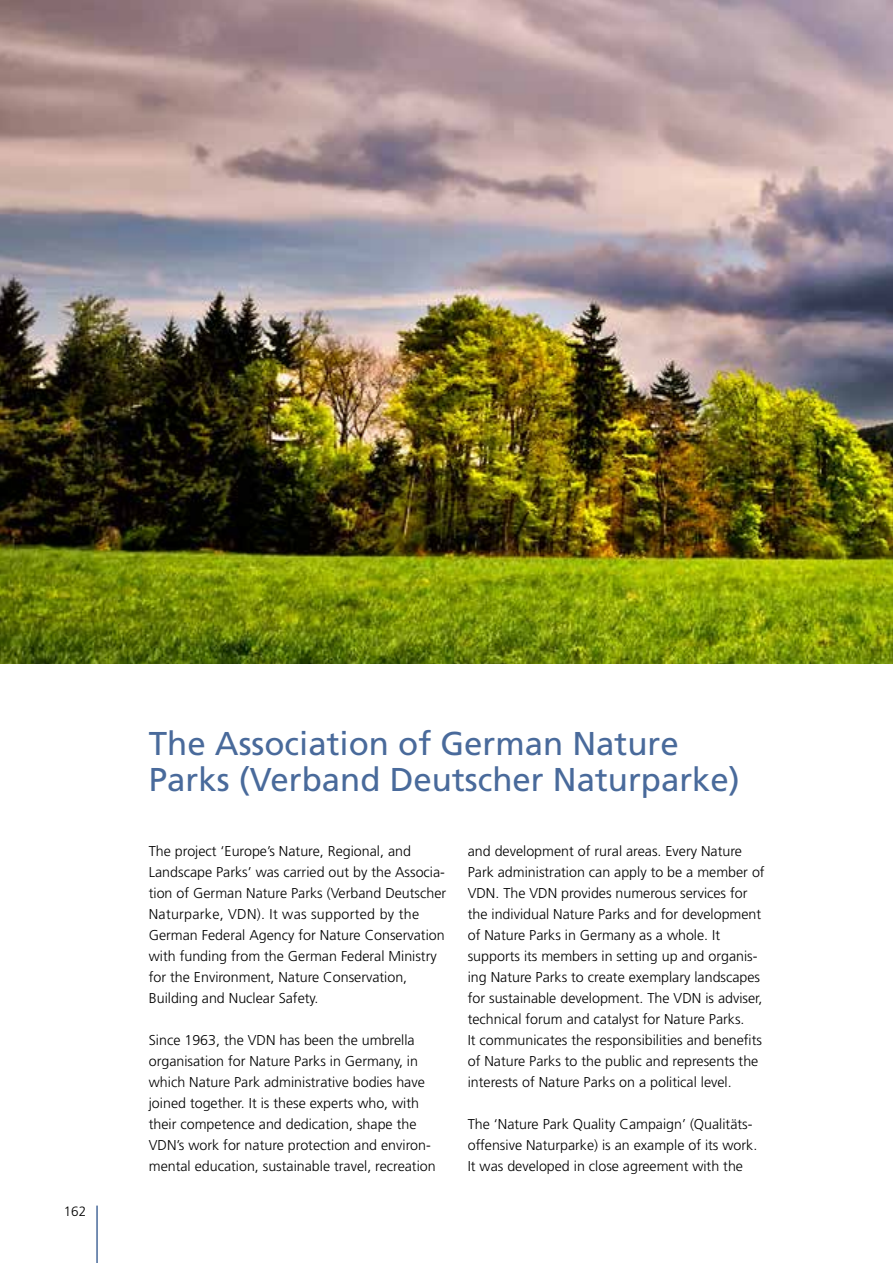
<style>
.page{position:relative;width:893px;height:1263px;background:#fff}
.page>*{position:absolute;margin:0;border:0;box-sizing:border-box;transform-origin:0 0}
.t1{font:33px/36px "Frutiger";color:#496a9b}
.t2{font:300 14.25px/21px "Frutiger";color:#000}
.t3{font:300 13.5px "Frutiger";color:#000}
</style>
<div class="page">
<img style="left:0;top:0;width:893px;height:663px">
<hr style="left:96px;top:1205px;width:2px;height:58px;background:#496a9b">
<p class="t3" style="left:64px;top:1204px;width:24px">162</p>
<h1 class="t1" style="left:149px;top:726px;width:593px">The Association of German Nature<br>Parks (Verband Deutscher Naturparke)</h1>
<p class="t2" style="left:149px;top:840px;width:299px">The project ‘Europe’s Nature, Regional, and Landscape Parks’ was carried out by the Associa&shy;tion of German Nature Parks (Verband Deutscher Naturparke, VDN). It was supported by the German Federal Agency for Nature Conservation with funding from the German Federal Ministry for the Environment, Nature Conservation, Building and Nuclear Safety.</p>
<p class="t2" style="left:149px;top:1029px;width:288px">Since 1963, the VDN has been the umbrella organisation for Nature Parks in Germany, in which Nature Park administrative bodies have joined together. It is these experts who, with their competence and dedication, shape the VDN’s work for nature protection and environ&shy;mental education, sustainable travel, recreation</p>
<p class="t2" style="left:468px;top:840px;width:298px">and development of rural areas. Every Nature Park administration can apply to be a member of VDN. The VDN provides numerous services for the individual Nature Parks and for development of Nature Parks in Germany as a whole. It supports its members in setting up and organis&shy;ing Nature Parks to create exemplary landscapes for sustainable development. The VDN is adviser, technical forum and catalyst for Nature Parks.<br>It communicates the responsibilities and benefits of Nature Parks to the public and represents the interests of Nature Parks on a political level.</p>
<p class="t2" style="left:468px;top:1113px;width:291px">The ‘Nature Park Quality Campaign’ (Qualitäts&shy;offensive Naturparke) is an example of its work.<br>It was developed in close agreement with the</p>
</div>
